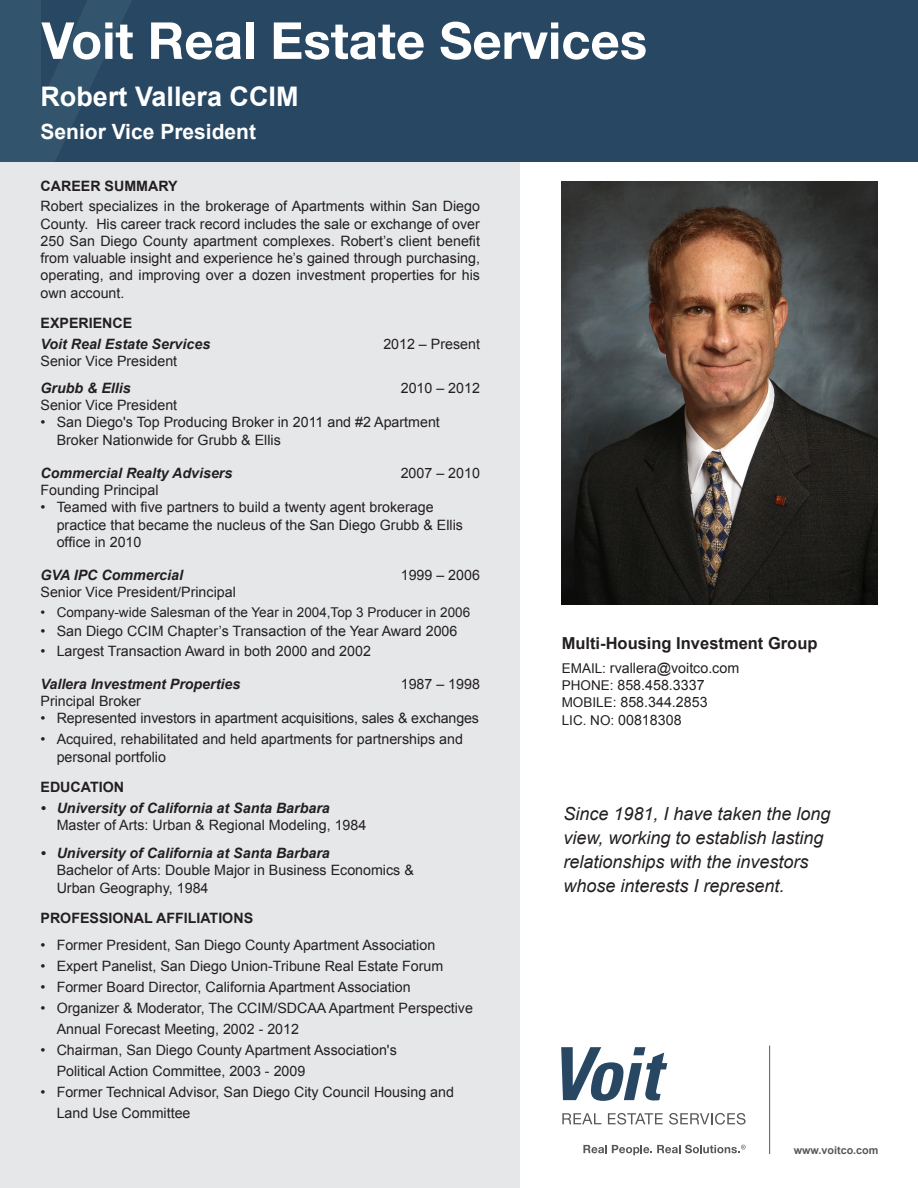
<style>
.page{position:relative;width:918px;height:1188px;background:#fff}
.page>*{position:absolute;margin:0;border:0;box-sizing:border-box;transform-origin:0 0}
.Name{font:700 27px "Arial";color:#fff}
.t1{font:700 21px "Arial";color:#fff}
.Broker_info{font:italic 18px/24px "Arial";color:#231f20}
.Subhead{font:700 16.5px "Arial";color:#231f20}
.Copy_bulleted{font:14.25px/17.2px "Arial";color:#231f20}
.Copy{font:14.25px/17.2px "Arial";color:#231f20;text-align:justify}
.Copy_bulleted_lastli{font:14.25px/21px "Arial";color:#231f20}
.Copy-2{font:italic 700 14.25px "Arial";color:#231f20}
.Contact_Info{font:14.25px "Arial";color:#231f20}
.Heading{font:700 14.25px "Arial";color:#231f20}
.Copy_bulleted-2{font:13.5px "Arial";color:#231f20}
.web{font:700 10.8px "Arial";color:#57585a}
.s1{font-weight:700;font-style:italic}
.s2{font-size:13.5px}
</style>
<div class="page">
<div style="left:0;top:0;width:520px;height:1188px;background:#e6e7e9"></div>
<div style="left:0;top:0;width:918px;height:162px;background:#274763"></div>
<svg style="left:0;top:0;width:133px;height:162px"></svg>
<svg style="left:151px;top:22px;width:90px;height:38px"></svg>
<div style="left:246px;top:22px;width:7px;height:37px;background:#fff"></div>
<svg style="left:274px;top:22px;width:150px;height:38px"></svg>
<svg style="left:440px;top:22px;width:206px;height:38px"></svg>
<svg style="left:583px;top:1145px;width:163px;height:10px"></svg>
<svg style="left:562px;top:1113px;width:39px;height:11px"></svg>
<svg style="left:608px;top:1113px;width:55px;height:12px"></svg>
<svg style="left:669px;top:1113px;width:77px;height:12px"></svg>
<svg style="left:561px;top:1047px;width:106px;height:54px"></svg>
<hr style="left:769px;top:1046px;width:1px;height:108px;background:#57585a">
<img style="left:562px;top:181px;width:316px;height:424px">
<p class="Name" style="left:40px;top:79px;width:260px">Robert Vallera CCIM</p>
<p class="t1" style="left:40px;top:118px;width:217px">Senior Vice President</p>
<p class="Heading" style="left:40px;top:176px;width:139px">CAREER SUMMARY</p>
<p class="Copy" style="left:40px;top:198px;width:441px">Robert specializes in the brokerage of Apartments within San Diego County. His career track record includes the sale or exchange of over 250 San Diego County apartment complexes. Robert’s client benefit from valuable insight and experience he’s gained through purchasing, operating, and improving over a dozen investment properties for his own account.</p>
<p class="Heading" style="left:40px;top:314px;width:93px">EXPERIENCE</p>
<p class="Copy-2" style="left:40px;top:334px;width:171px">Voit Real Estate Services</p>
<p class="Copy" style="left:383px;top:335px;width:98px">2012 – Present</p>
<p class="Copy" style="left:40px;top:352px;width:138px">Senior Vice President</p>
<p class="Copy-2" style="left:40px;top:378px;width:92px">Grubb &amp; Ellis</p>
<p class="Copy" style="left:401px;top:379px;width:81px">2010 – 2012</p>
<p class="Copy" style="left:40px;top:397px;width:138px">Senior Vice President</p>
<p class="Copy_bulleted" style="left:57px;top:414px;width:385px;text-indent:-16px">• San Diego's Top Producing Broker in 2011 and #2 Apartment<br>Broker Nationwide for Grubb &amp; Ellis</p>
<p class="Copy-2" style="left:40px;top:463px;width:193px">Commercial Realty Advisers</p>
<p class="Copy" style="left:401px;top:464px;width:81px">2007 – 2010</p>
<p class="Copy" style="left:40px;top:482px;width:120px">Founding Principal</p>
<p class="Copy_bulleted" style="left:57px;top:499px;width:408px;text-indent:-16px">• Teamed with five partners to build a twenty agent brokerage practice that became the nucleus of the San Diego Grubb &amp; Ellis office in 2010</p>
<p class="Copy-2" style="left:40px;top:566px;width:144px">GVA IPC Commercial</p>
<p class="Copy" style="left:401px;top:567px;width:81px">1999 – 2006</p>
<p class="Copy" style="left:40px;top:584px;width:197px">Senior Vice President/Principal</p>
<p class="Copy_bulleted-2" style="left:40px;top:603px;width:431px">• Company-wide Salesman of the Year in 2004,Top 3 Producer in 2006</p>
<p class="Copy_bulleted" style="left:40px;top:623px;width:419px">• San Diego CCIM Chapter’s Transaction of the Year Award 2006</p>
<p class="Copy_bulleted" style="left:40px;top:642px;width:332px">• Largest Transaction Award in both 2000 and 2002</p>
<p class="Copy-2" style="left:40px;top:674px;width:201px">Vallera Investment Properties</p>
<p class="Copy" style="left:401px;top:675px;width:81px">1987 – 1998</p>
<p class="Copy" style="left:40px;top:693px;width:102px">Principal Broker</p>
<p class="Copy_bulleted" style="left:40px;top:710px;width:440px">• Represented investors in apartment acquisitions, sales &amp; exchanges</p>
<p class="Copy_bulleted" style="left:57px;top:731px;width:408px;text-indent:-16px">• Acquired, rehabilitated and held apartments for partnerships and personal portfolio</p>
<p class="Heading" style="left:40px;top:778px;width:85px">EDUCATION</p>
<p class="Copy_bulleted" style="left:57px;top:799px;width:311px;text-indent:-16px"><span class="s1">• University of California at Santa Barbara<br></span>Master of Arts: Urban &amp; Regional Modeling, 1984</p>
<p class="Copy_bulleted" style="left:57px;top:845px;width:359px;text-indent:-16px"><span class="s1">• University of California at Santa Barbara<br></span>Bachelor of Arts: Double Major in Business Economics &amp;<br>Urban Geography, 1984</p>
<p class="Heading" style="left:40px;top:909px;width:214px">PROFESSIONAL AFFILIATIONS</p>
<p class="Copy_bulleted" style="left:40px;top:936px;width:396px">• Former President, San Diego County Apartment Association</p>
<p class="Copy_bulleted" style="left:40px;top:957px;width:404px">• Expert Panelist, San Diego Union-Tribune Real Estate Forum</p>
<p class="Copy_bulleted" style="left:40px;top:978px;width:372px">• Former Board Director, California Apartment Association</p>
<p class="Copy_bulleted_lastli" style="left:57px;top:997px;width:418px;text-indent:-16px">• Organizer &amp; Moderator, The CCIM/SDCAA Apartment Perspective<br>Annual Forecast Meeting, 2002 - 2012</p>
<p class="Copy_bulleted_lastli" style="left:57px;top:1039px;width:342px;text-indent:-16px">• Chairman, San Diego County Apartment Association's<br>Political Action Committee, 2003 - 2009</p>
<p class="Copy_bulleted_lastli" style="left:57px;top:1081px;width:399px;text-indent:-16px">• Former Technical Advisor, San Diego City Council Housing and<br>Land Use Committee</p>
<p class="Subhead" style="left:562px;top:632px;width:257px">Multi-Housing Investment Group</p>
<p class="Contact_Info" style="left:562px;top:659px;width:179px"><span class="s2">EMAIL:</span> rvallera@voitco.com</p>
<p class="Contact_Info" style="left:562px;top:676px;width:144px"><span class="s2">PHONE:</span> 858.458.3337</p>
<p class="Contact_Info" style="left:562px;top:693px;width:147px"><span class="s2">MOBILE:</span> 858.344.2853</p>
<p class="Contact_Info" style="left:562px;top:710px;width:121px"><span class="s2">LIC. NO:</span> 00818308</p>
<p class="Broker_info" style="left:563px;top:801px;width:269px">Since 1981, I have taken the long view, working to establish lasting</p>
<p class="Broker_info" style="left:563px;top:849px;width:247px">relationships with the investors whose interests I represent.</p>
<p class="web" style="left:794px;top:1143px;width:86px">www.voitco.com</p>
</div>
